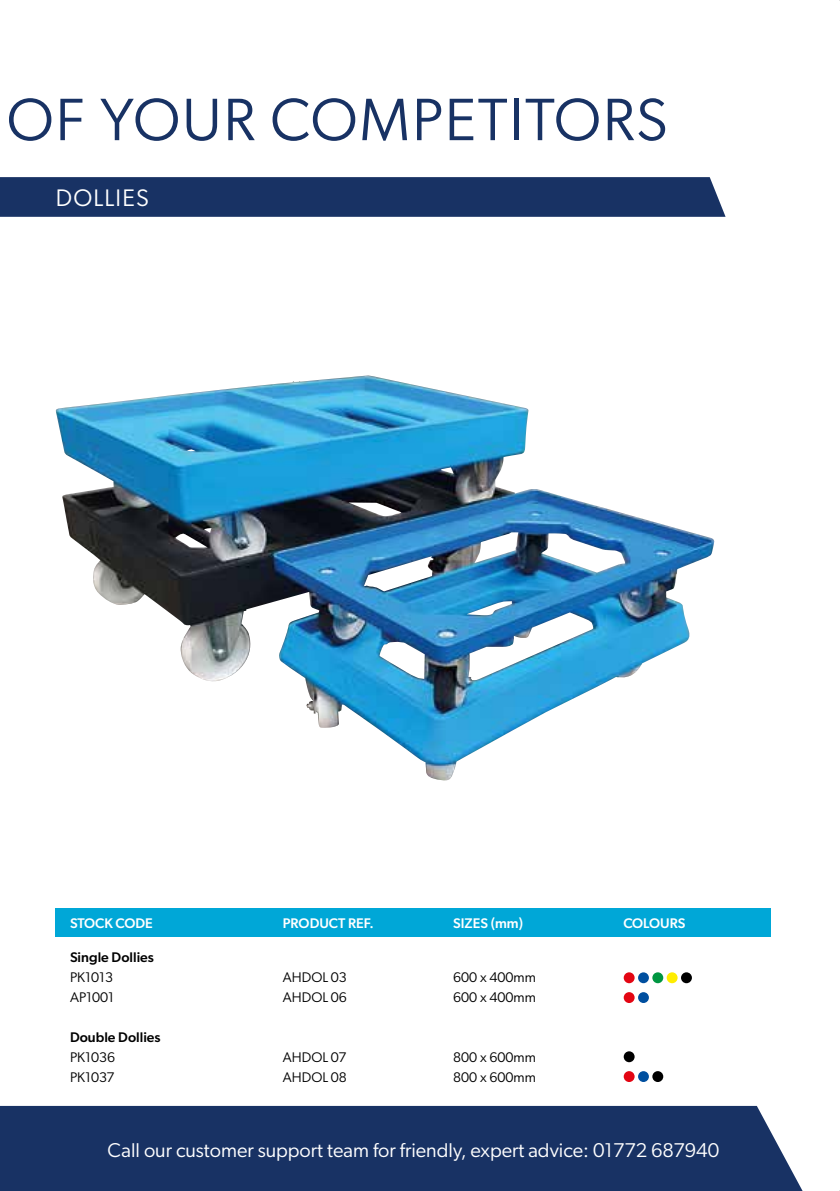
<style>
.page{position:relative;width:840px;height:1191px;background:#fff}
.page>*{position:absolute;margin:0;border:0;box-sizing:border-box;transform-origin:0 0}
.t1{font:60px "Gibson";letter-spacing:.03em;color:#183264}
.t2{font:28px "Gibson";letter-spacing:.05em;color:#fff}
.t3{font:24px "Gibson";letter-spacing:.05em;color:#fff}
.t4{font:20px "Gibson";color:#fff}
.t5{font:14px "Gibson";color:#000}
.t6{font:500 14px "Gibson";color:#fff}
.t7{font:500 14px "Gibson";color:#000}
</style>
<div class="page">
<div style="left:0;top:1106px;width:802px;height:85px;background:#183264"></div>
<img style="left:56px;top:375px;width:635px;height:405px">
<div style="left:0;top:177px;width:725px;height:40px;background:#183264"></div>
<div style="left:56px;top:908px;width:714px;height:29px;background:#00a7d7"></div>
<div style="left:666px;top:972px;width:11px;height:11px;background:#ffed00;border-radius:50%"></div>
<div style="left:637px;top:972px;width:11px;height:11px;background:#004f9f;border-radius:50%"></div>
<div style="left:623px;top:972px;width:11px;height:11px;background:#e30613;border-radius:50%"></div>
<div style="left:652px;top:972px;width:11px;height:11px;background:#009641;border-radius:50%"></div>
<div style="left:680px;top:972px;width:11px;height:11px;background:#000;border-radius:50%"></div>
<svg style="left:637px;top:992px;width:11px;height:11px"></svg>
<div style="left:623px;top:992px;width:11px;height:11px;background:#e30613;border-radius:50%"></div>
<div style="left:623px;top:1051px;width:11px;height:11px;background:#000;border-radius:50%"></div>
<svg style="left:637px;top:1071px;width:11px;height:11px"></svg>
<div style="left:623px;top:1071px;width:11px;height:11px;background:#e30613;border-radius:50%"></div>
<div style="left:652px;top:1071px;width:11px;height:11px;background:#000;border-radius:50%"></div>
<h1 class="t1" style="left:7px;top:83px;width:662px">OF YOUR COMPETITORS</h1>
<h3 class="t3" style="left:56px;top:183px;width:94px">DOLLIES</h3>
<p class="t6" style="left:70px;top:914px;width:84px">STOCK CODE</p>
<p class="t6" style="left:283px;top:914px;width:92px">PRODUCT REF.</p>
<p class="t6" style="left:453px;top:914px;width:71px">SIZES (mm)</p>
<p class="t6" style="left:623px;top:914px;width:63px">COLOURS</p>
<p class="t7" style="left:70px;top:948px;width:85px">Single Dollies</p>
<p class="t5" style="left:70px;top:968px;width:45px">PK1013</p>
<p class="t5" style="left:283px;top:968px;width:65px">AHDOL 03</p>
<p class="t5" style="left:453px;top:968px;width:84px">600 x 400mm</p>
<p class="t5" style="left:70px;top:988px;width:46px">AP1001</p>
<p class="t5" style="left:283px;top:988px;width:65px">AHDOL 06</p>
<p class="t5" style="left:453px;top:988px;width:84px">600 x 400mm</p>
<p class="t7" style="left:70px;top:1028px;width:92px">Double Dollies</p>
<p class="t5" style="left:70px;top:1048px;width:47px">PK1036</p>
<p class="t5" style="left:283px;top:1048px;width:65px">AHDOL 07</p>
<p class="t5" style="left:453px;top:1048px;width:84px">800 x 600mm</p>
<p class="t5" style="left:70px;top:1068px;width:46px">PK1037</p>
<p class="t5" style="left:283px;top:1068px;width:65px">AHDOL 08</p>
<p class="t5" style="left:453px;top:1068px;width:84px">800 x 600mm</p>
<h3 class="t4" style="left:108px;top:1138px;width:612px">Call our customer support team for friendly, expert advice: 01772 687940</h3>
<h2 class="t2" style="left:56px;top:1138px;width:193px">01772 687940</h2>
</div>
